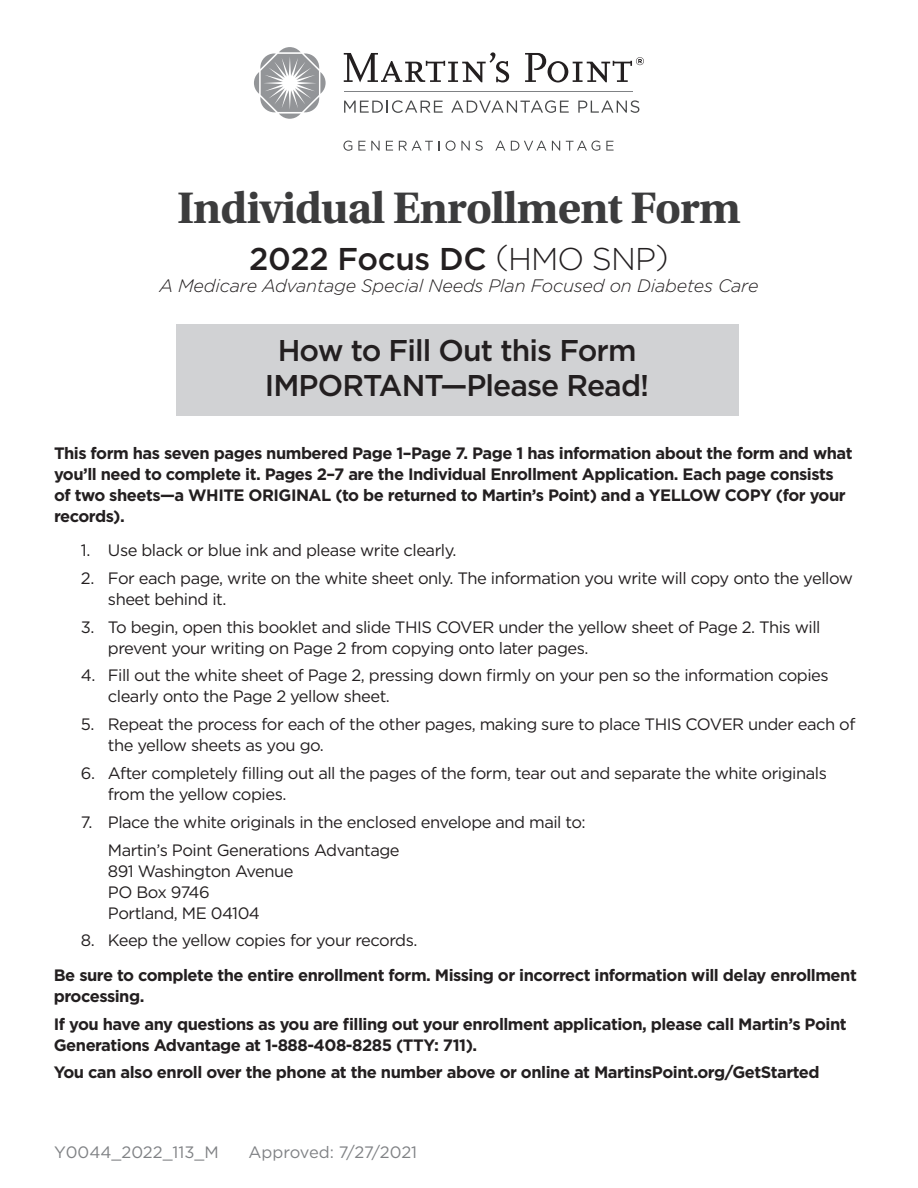
<style>
.page{position:relative;width:918px;height:1188px;background:#fff}
.page>*{position:absolute;margin:0;border:0;box-sizing:border-box;transform-origin:0 0}
.t1{font:700 46.5px "Utopia Std";letter-spacing:-.02em;color:#3c3c3d}
.t2{font:500 31.5px "Gotham";letter-spacing:-.01em;color:#231f20}
.t3{font:500 30px/35.2px "Gotham";letter-spacing:-.03em;color:#231f20;text-align:center}
.t4{font:italic 300 18px "Gotham";letter-spacing:-.01em;color:#231f20}
.t5{font:16.5px/21px "Gotham";letter-spacing:-.03em;color:#231f20}
.t6{font:700 16.5px/21px "Gotham";letter-spacing:-.03em;color:#231f20}
.t7{font:16.5px "Gotham";color:#808285}
.s1{font-weight:300}
</style>
<div class="page">
<div style="left:177px;top:324px;width:562px;height:92px;background:#d1d2d4"></div>
<svg style="left:254px;top:47px;width:72px;height:72px"></svg>
<svg style="left:344px;top:52px;width:165px;height:31px"></svg>
<svg style="left:525px;top:53px;width:119px;height:30px"></svg>
<hr style="left:344px;top:91px;width:289px;height:1px;background:#808285">
<svg style="left:344px;top:100px;width:99px;height:13px"></svg>
<svg style="left:451px;top:100px;width:118px;height:13px"></svg>
<svg style="left:578px;top:100px;width:61px;height:13px"></svg>
<svg style="left:343px;top:141px;width:9px;height:10px"></svg>
<svg style="left:358px;top:141px;width:22px;height:10px"></svg>
<svg style="left:386px;top:141px;width:7px;height:10px"></svg>
<svg style="left:399px;top:141px;width:41px;height:10px"></svg>
<svg style="left:446px;top:141px;width:37px;height:10px"></svg>
<svg style="left:495px;top:141px;width:10px;height:10px"></svg>
<svg style="left:511px;top:141px;width:35px;height:10px"></svg>
<svg style="left:552px;top:141px;width:8px;height:10px"></svg>
<svg style="left:566px;top:141px;width:34px;height:10px"></svg>
<svg style="left:606px;top:141px;width:8px;height:10px"></svg>
<h1 class="t1" style="left:177px;top:180px;width:565px">Individual Enrollment Form</h1>
<h2 class="t2" style="left:249px;top:238px;width:421px">2022 Focus DC <span class="s1">(HMO SNP)</span></h2>
<p class="t4" style="left:159px;top:275px;width:601px">A Medicare Advantage Special Needs Plan Focused on Diabetes Care</p>
<h3 class="t3" style="left:265px;top:332px;width:386px">How to Fill Out this Form<br>IMPORTANT—Please Read!</h3>
<p class="t6" style="left:54px;top:442px;width:800px">This form has seven pages numbered Page 1–Page 7. Page 1 has information about the form and what you’ll need to complete it. Pages 2–7 are the Individual Enrollment Application. Each page consists of two sheets—a WHITE ORIGINAL (to be returned to Martin’s Point) and a YELLOW COPY (for your records).</p>
<p class="t5" style="left:81px;top:540px;width:377px">1. Use black or blue ink and please write clearly.</p>
<p class="t5" style="left:108px;top:567px;width:747px;text-indent:-27px">2. For each page, write on the white sheet only. The information you write will copy onto the yellow sheet behind it.</p>
<p class="t5" style="left:108px;top:616px;width:714px;text-indent:-27px">3. To begin, open this booklet and slide THIS COVER under the yellow sheet of Page 2. This will prevent your writing on Page 2 from copying onto later pages.</p>
<p class="t5" style="left:108px;top:665px;width:722px;text-indent:-27px">4. Fill out the white sheet of Page 2, pressing down firmly on your pen so the information copies clearly onto the Page 2 yellow sheet.</p>
<p class="t5" style="left:108px;top:714px;width:749px;text-indent:-27px">5. Repeat the process for each of the other pages, making sure to place THIS COVER under each of the yellow sheets as you go.</p>
<p class="t5" style="left:108px;top:762px;width:721px;text-indent:-27px">6. After completely filling out all the pages of the form, tear out and separate the white originals from the yellow copies.</p>
<p class="t5" style="left:108px;top:808px;width:479px;line-height:27.8px;text-indent:-27px">7. Place the white originals in the enclosed envelope and mail to:<br>Martin’s Point Generations Advantage</p>
<p class="t5" style="left:108px;top:860px;width:187px">891 Washington Avenue<br>PO Box 9746<br>Portland, ME 04104</p>
<p class="t5" style="left:81px;top:930px;width:338px">8. Keep the yellow copies for your records.</p>
<p class="t6" style="left:54px;top:964px;width:805px">Be sure to complete the entire enrollment form. Missing or incorrect information will delay enrollment processing.</p>
<p class="t6" style="left:54px;top:1013px;width:794px">If you have any questions as you are filling out your enrollment application, please call Martin’s Point<br>Generations Advantage at 1-888-408-8285 (TTY: 711).</p>
<p class="t6" style="left:54px;top:1062px;width:767px">You can also enroll over the phone at the number above or online at MartinsPoint.org/GetStarted</p>
<p class="t7" style="left:54px;top:1142px;width:166px">Y0044_2022_113_M</p>
<p class="t7" style="left:248px;top:1142px;width:170px">Approved: 7/27/2021</p>
</div>
